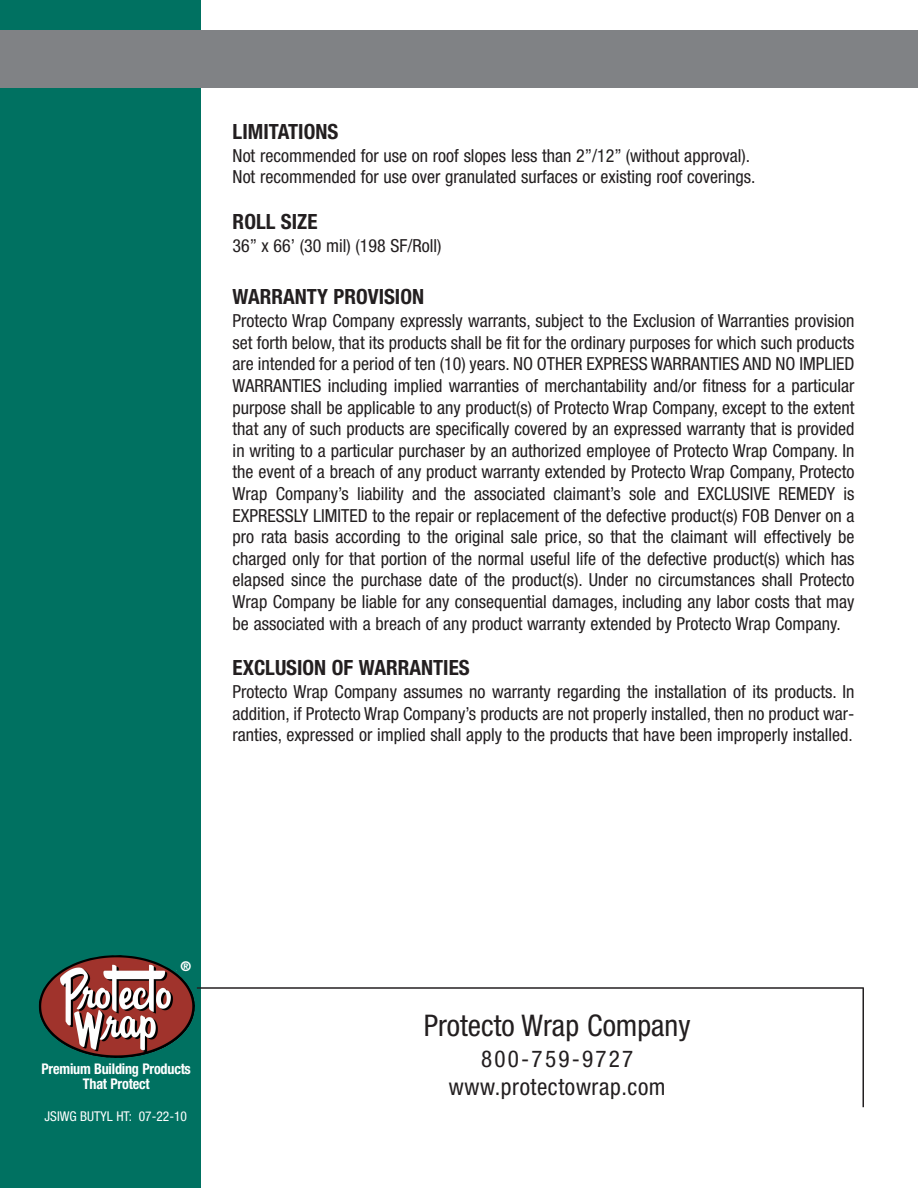
<style>
.page{position:relative;width:918px;height:1188px;background:#fff}
.page>*{position:absolute;margin:0;border:0;box-sizing:border-box;transform-origin:0 0}
.t1{font:condensed 29.85px "Helvetica Neue";color:#231f20}
.t2{font:condensed 23.25px/27.9px "Helvetica Neue";letter-spacing:.025em;color:#231f20;text-align:center}
.t3{font:700 condensed 21px "Helvetica Neue";color:#231f20}
.t4{font:condensed 18px/21.6px "Helvetica Neue";color:#231f20;text-align:justify}
.t5{font:700 condensed 14.7px/15px "Helvetica Neue";letter-spacing:-.015em;color:#fff;text-align:center;scale:.96 1}
.t6{font:condensed 13.5px "Helvetica Neue";color:#fff}
.t7{font:700 condensed 13.5px "Helvetica Neue";color:#fff}
</style>
<div class="page">
<div style="left:0;top:0;width:201px;height:1188px;background:#007161"></div>
<hr style="left:197px;top:987px;width:667px;height:2px;background:#231f20">
<img style="left:38px;top:955px;width:157px;height:103px">
<hr style="left:862px;top:988px;width:2px;height:119px;background:#231f20">
<div style="left:0;top:30px;width:918px;height:58px;background:#808285"></div>
<p class="t3" style="left:233px;top:124px;width:107px">LIMITATIONS</p>
<p class="t4" style="left:233px;top:146px;width:524px">Not recommended for use on roof slopes less than 2”/12” (without approval).<br>Not recommended for use over granulated surfaces or existing roof coverings.</p>
<p class="t3" style="left:233px;top:214px;width:86px">ROLL SIZE</p>
<p class="t4" style="left:233px;top:236px;width:210px">36” x 66’ (30 mil) (198 SF/Roll)</p>
<p class="t3" style="left:233px;top:289px;width:193px">WARRANTY PROVISION</p>
<p class="t4" style="left:233px;top:312px;width:623px">Protecto Wrap Company expressly warrants, subject to the Exclusion of Warranties provision set forth below, that its products shall be fit for the ordinary purposes for which such products are intended for a period of ten (10) years. NO OTHER EXPRESS WARRANTIES AND NO IMPLIED WARRANTIES including implied warranties of merchantability and/or fitness for a particular purpose shall be applicable to any product(s) of Protecto Wrap Company, except to the extent that any of such products are specifically covered by an expressed warranty that is provided in writing to a particular purchaser by an authorized employee of Protecto Wrap Company. In the event of a breach of any product warranty extended by Protecto Wrap Company, Protecto Wrap Company’s liability and the associated claimant’s sole and EXCLUSIVE REMEDY is EXPRESSLY LIMITED to the repair or replacement of the defective product(s) FOB Denver on a pro rata basis according to the original sale price, so that the claimant will effectively be charged only for that portion of the normal useful life of the defective product(s) which has elapsed since the purchase date of the product(s). Under no circumstances shall Protecto Wrap Company be liable for any consequential damages, including any labor costs that may be associated with a breach of any product warranty extended by Protecto Wrap Company.</p>
<p class="t3" style="left:233px;top:660px;width:239px">EXCLUSION OF WARRANTIES</p>
<p class="t4" style="left:233px;top:682px;width:623px">Protecto Wrap Company assumes no warranty regarding the installation of its products. In addition, if Protecto Wrap Company’s products are not properly installed, then no product war&shy;ranties, expressed or implied shall apply to the products that have been improperly installed.</p>
<p class="t7" style="left:180px;top:961px;width:12px">®</p>
<p class="t5" style="left:42px;top:1062px;width:157px">Premium Building Products<br>That Protect</p>
<p class="t6" style="left:45px;top:1112px;width:144px">JSIWG BUTYL HT: 07-22-10</p>
<h1 class="t1" style="left:424px;top:1014px;width:268px">Protecto Wrap Company</h1>
<p class="t2" style="left:449px;top:1047px;width:218px">800-759-9727 www.protectowrap.com</p>
</div>
